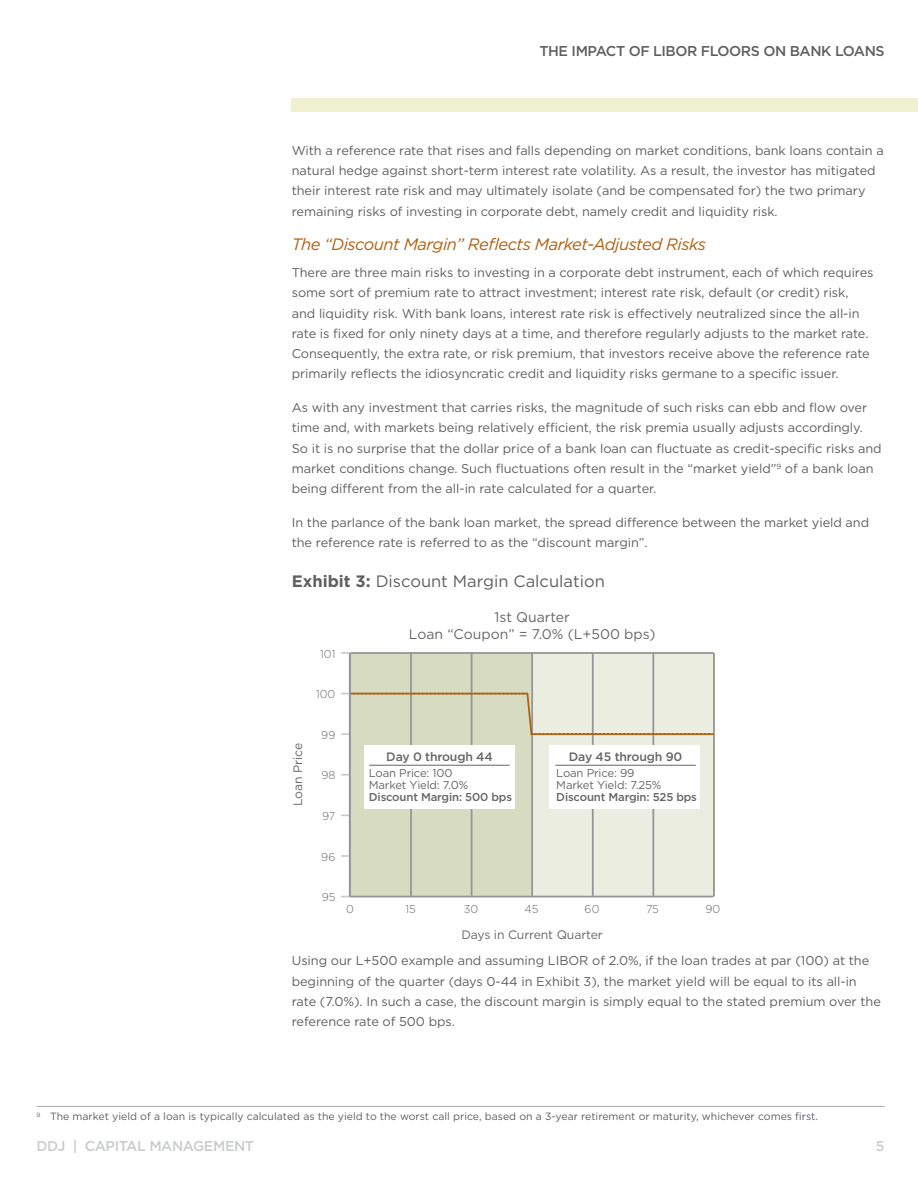
<style>
.page{position:relative;width:918px;height:1188px;background:#fff}
.page>*{position:absolute;margin:0;border:0;box-sizing:border-box;transform-origin:0 0}
.subhead{font:italic 16.5px "Gotham";letter-spacing:-.03em;color:#b05f0f}
.chart_header{font:16.5px "Gotham";color:#5f5f62}
.t1{font:500 14.25px "Gotham";letter-spacing:-.03em;color:#5f5f62}
.t2{font:500 14.25px "Gotham";letter-spacing:-.03em;color:#cbccce}
.t3{font:13.95px/16.8px "Gotham";color:#676666;text-align:center}
.body_copy{font:12.75px/20.2px "Gotham";letter-spacing:-.005em;color:#5f5f62}
.t4{font:12.3px "Gotham";letter-spacing:-.01em;color:#676666}
.t5{font:500 12.3px "Gotham";letter-spacing:-.015em;color:#676666}
.t6{font:11.4px/12.3px "Gotham";letter-spacing:-.015em;color:#676666}
.t7{font:300 11.4px "Gotham";color:#676666;scale:.96 1}
.footnotes_rule{font:10.5px "Gotham";color:#5f5f62}
.s1{font-weight:700}
.s2{font-weight:500}
</style>
<div class="page">
<div style="left:292px;top:98px;width:626px;height:14px;background:#eff1d0"></div>
<div style="left:350px;top:653px;width:182px;height:244px;background:#d6dbc2"></div>
<div style="left:532px;top:653px;width:183px;height:244px;background:#eaeddf"></div>
<hr style="left:410px;top:653px;width:2px;height:244px;background:#939598">
<hr style="left:471px;top:653px;width:1px;height:244px;background:#939598">
<hr style="left:531px;top:653px;width:2px;height:244px;background:#939598">
<hr style="left:592px;top:653px;width:2px;height:244px;background:#939598">
<hr style="left:652px;top:653px;width:2px;height:244px;background:#939598">
<hr style="left:713px;top:653px;width:2px;height:244px;background:#939598">
<hr style="left:351px;top:652px;width:363px;height:2px;background:#939598">
<hr style="left:350px;top:896px;width:363px;height:1px;background:#939598">
<svg style="left:341px;top:855px;width:8px;height:2px"></svg>
<svg style="left:341px;top:774px;width:8px;height:2px"></svg>
<svg style="left:341px;top:652px;width:9px;height:2px"></svg>
<svg style="left:341px;top:692px;width:374px;height:44px"></svg>
<hr style="left:349px;top:653px;width:2px;height:244px;background:#939598">
<div style="left:364px;top:745px;width:151px;height:63px;background:#fff"></div>
<hr style="left:369px;top:765px;width:141px;height:1px;background:#676666">
<div style="left:550px;top:745px;width:150px;height:63px;background:#fff"></div>
<hr style="left:555px;top:765px;width:141px;height:1px;background:#676666">
<hr style="left:37px;top:1106px;width:848px;height:1px;background:#abacb0">
<p class="t1" style="left:539px;top:43px;width:347px">THE IMPACT OF LIBOR FLOORS ON BANK LOANS</p>
<p class="body_copy" style="left:292px;top:140px;width:593px">With a reference rate that rises and falls depending on market conditions, bank loans contain a natural hedge against short-term interest rate volatility. As a result, the investor has mitigated their interest rate risk and may ultimately isolate (and be compensated for) the two primary remaining risks of investing in corporate debt, namely credit and liquidity risk.</p>
<p class="subhead" style="left:292px;top:235px;width:416px">The “Discount Margin” Reflects Market-Adjusted Risks</p>
<p class="body_copy" style="left:292px;top:262px;width:583px">There are three main risks to investing in a corporate debt instrument, each of which requires some sort of premium rate to attract investment; interest rate risk, default (or credit) risk, and liquidity risk. With bank loans, interest rate risk is effectively neutralized since the all-in rate is fixed for only ninety days at a time, and therefore regularly adjusts to the market rate.<br>Consequently, the extra rate, or risk premium, that investors receive above the reference rate primarily reflects the idiosyncratic credit and liquidity risks germane to a specific issuer.</p>
<p class="body_copy" style="left:292px;top:397px;width:591px">As with any investment that carries risks, the magnitude of such risks can ebb and flow over time and, with markets being relatively efficient, the risk premia usually adjusts accordingly.<br>So it is no surprise that the dollar price of a bank loan can fluctuate as credit-specific risks and market conditions change. Such fluctuations often result in the “market yield”<sup>9</sup> of a bank loan being different from the all-in rate calculated for a quarter.</p>
<p class="body_copy" style="left:292px;top:512px;width:579px">In the parlance of the bank loan market, the spread difference between the market yield and the reference rate is referred to as the “discount margin”.</p>
<p class="chart_header" style="left:292px;top:572px;width:315px"><span class="s1">Exhibit 3:</span> Discount Margin Calculation</p>
<p class="t4" style="left:291px;top:806px;width:64px;rotate:-90deg">Loan Price</p>
<p class="t7" style="left:320px;top:647px;width:17px">101</p>
<p class="t7" style="left:316px;top:688px;width:22px">100</p>
<p class="t7" style="left:321px;top:729px;width:16px">99</p>
<p class="t7" style="left:321px;top:769px;width:16px">98</p>
<p class="t7" style="left:322px;top:810px;width:15px">97</p>
<p class="t7" style="left:321px;top:850px;width:16px">96</p>
<p class="t3" style="left:409px;top:608px;width:248px">1st Quarter<br>Loan “Coupon” = 7.0% (L+500 bps)</p>
<p class="t5" style="left:386px;top:749px;width:108px">Day 0 through 44</p>
<p class="t6" style="left:369px;top:766px;width:145px">Loan Price: 100<br>Market Yield: 7.0%<br><span class="s2">Discount Margin: 500 bps</span></p>
<p class="t5" style="left:569px;top:749px;width:115px">Day 45 through 90</p>
<p class="t6" style="left:556px;top:766px;width:142px">Loan Price: 99<br>Market Yield: 7.25%<br><span class="s2">Discount Margin: 525 bps</span></p>
<p class="t7" style="left:322px;top:891px;width:16px">95</p>
<p class="t7" style="left:346px;top:903px;width:10px">0</p>
<p class="t7" style="left:405px;top:903px;width:12px">15</p>
<p class="t7" style="left:464px;top:903px;width:17px">30</p>
<p class="t7" style="left:525px;top:903px;width:16px">45</p>
<p class="t7" style="left:585px;top:903px;width:17px">60</p>
<p class="t7" style="left:646px;top:903px;width:15px">75</p>
<p class="t7" style="left:706px;top:903px;width:17px">90</p>
<p class="t4" style="left:461px;top:928px;width:143px">Days in Current Quarter</p>
<p class="body_copy" style="left:292px;top:951px;width:591px">Using our L+500 example and assuming LIBOR of 2.0%, if the loan trades at par (100) at the beginning of the quarter (days 0-44 in Exhibit 3), the market yield will be equal to its all-in rate (7.0%). In such a case, the discount margin is simply equal to the stated premium over the reference rate of 500 bps.</p>
<p class="footnotes_rule" style="left:37px;top:1111px;width:783px"><sup>9</sup> The market yield of a loan is typically calculated as the yield to the worst call price, based on a 3-year retirement or maturity, whichever comes first.</p>
<p class="t2" style="left:37px;top:1138px;width:219px">DDJ | CAPITAL MANAGEMENT</p>
<p class="t2" style="left:876px;top:1138px;width:10px">5</p>
</div>
